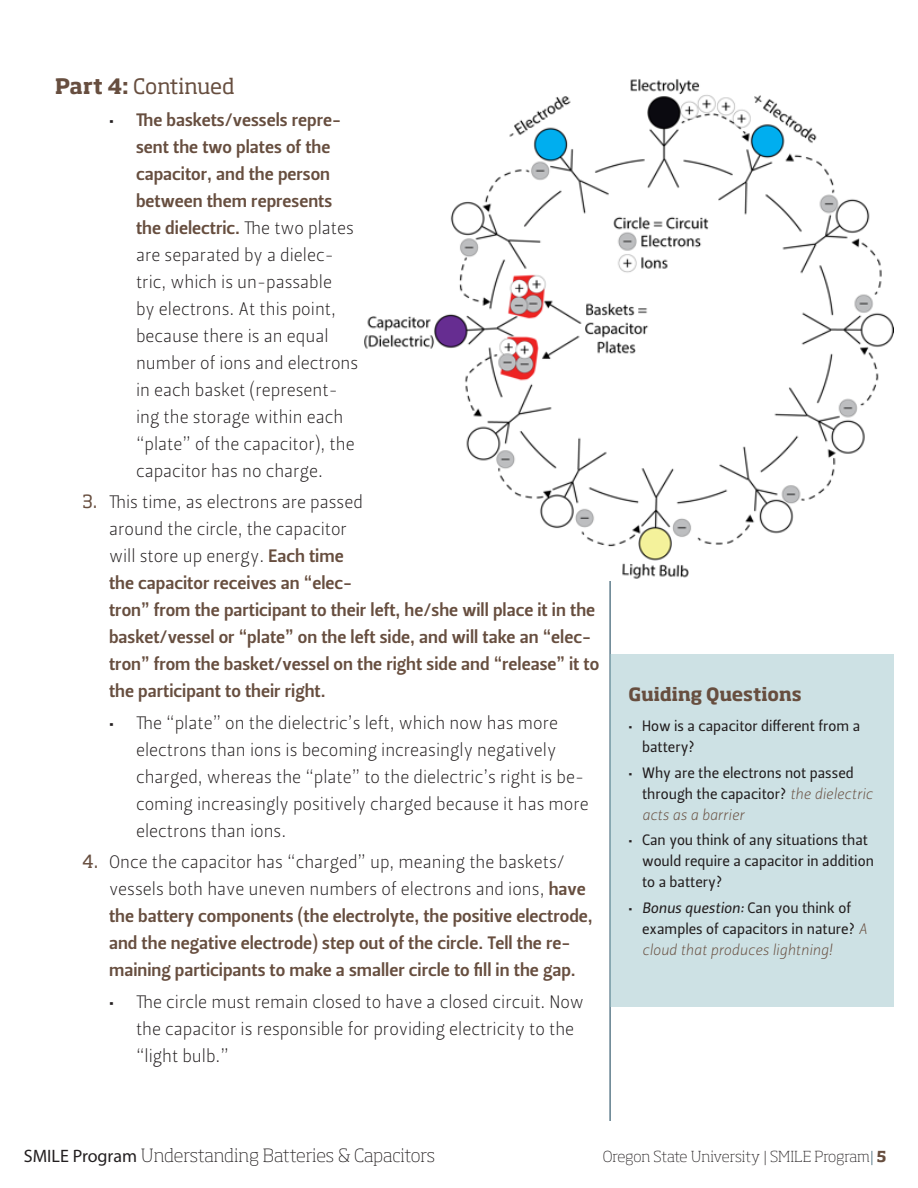
<style>
.page{position:relative;width:918px;height:1188px;background:#fff}
.page>*{position:absolute;margin:0;border:0;box-sizing:border-box;transform-origin:0 0}
.Body_Head_1{font:21px "Soho Std";letter-spacing:-.01em;color:#674e3f}
.Bulleted_List_Nested{font:18px/27px "Leitura Sans Grot 1";color:#231f20}
.Bulleted_List_Nested-2{font:18px/27px "Leitura Sans Grot 3";color:#674e3f}
.t1{font:200 18px "Soho Std";letter-spacing:-.01em;color:#231f20}
.SideBar_Head_1_-_Gui{font:700 18px "Soho Std";letter-spacing:-.005em;color:#674e3f}
.SideBar_Bulleted_Lis{font:15px/21px "Leitura Sans Grot 2";color:#231f20}
.t2{font:200 15px "Soho Std";color:#231f20}
.s1{font-weight:700}
.s2{font-family:"Leitura Sans Grot 3";color:#674e3f}
.s3{font-family:"Soho Std"}
.s4{font-family:"Leitura Sans Grot 1";color:#231f20}
.s5{font-family:"Leitura Sans Italic 1";color:#674e3f}
.s6{font-family:"Leitura Sans Italic 2"}
.s7{font-family:"Myriad Pro";font-weight:400}
.s8{color:#0e3b51}
.s9{font-weight:700;color:#674e3f}
</style>
<div class="page">
<hr style="left:610px;top:78px;width:1px;height:1043px;background:#0e3b51">
<div style="left:610px;top:655px;width:284px;height:352px;background:#cde1e4"></div>
<img style="left:364px;top:78px;width:529px;height:503px">
<p class="Body_Head_1" style="left:55px;top:73px;width:181px"><span class="s1">Part 4:</span> Continued</p>
<p class="Bulleted_List_Nested" style="left:136px;top:106px;width:224px;text-indent:-27px">• <span class="s2">The baskets/vessels repre&shy;sent the two plates of the capacitor, and the person between them represents the dielectric.</span> The two plates are separated by a dielec&shy;tric, which is un-passable<br>by electrons. At this point, because there is an equal number of ions and electrons in each basket (represent&shy;ing the storage within each “plate” of the capacitor), the capacitor has no charge.</p>
<p class="Bulleted_List_Nested-2" style="left:109px;top:489px;width:492px;text-indent:-27px"><span class="s3">3.</span> <span class="s4">This time, as electrons are passed<br>around the circle, the capacitor<br>will store up energy.</span> Each time<br>the capacitor receives an “elec-<br>tron” from the participant to their left, he/she will place it in the basket/vessel or “plate” on the left side, and will take an “elec&shy;tron” from the basket/vessel on the right side and “release” it to the participant to their right.</p>
<p class="Bulleted_List_Nested" style="left:136px;top:709px;width:454px;text-indent:-27px">• The “plate” on the dielectric’s left, which now has more electrons than ions is becoming increasingly negatively charged, whereas the “plate” to the dielectric’s right is be&shy;coming increasingly positively charged because it has more electrons than ions.</p>
<p class="Bulleted_List_Nested-2" style="left:109px;top:849px;width:485px;text-indent:-27px"><span class="s3">4.</span> <span class="s4">Once the capacitor has “charged” up, meaning the baskets/ vessels both have uneven numbers of electrons and ions,</span> have the battery components (the electrolyte, the positive electrode, and the negative electrode) step out of the circle. Tell the re&shy;maining participants to make a smaller circle to fill in the gap.</p>
<p class="Bulleted_List_Nested" style="left:136px;top:988px;width:449px;text-indent:-27px">• The circle must remain closed to have a closed circuit. Now the capacitor is responsible for providing electricity to the “light bulb.”</p>
<p class="SideBar_Head_1_-_Gui" style="left:629px;top:683px;width:175px">Guiding Questions</p>
<p class="SideBar_Bulleted_Lis" style="left:642px;top:716px;width:220px;text-indent:-14px">• How is a capacitor different from a battery?</p>
<p class="SideBar_Bulleted_Lis" style="left:642px;top:762px;width:232px;text-indent:-14px">• Why are the electrons not passed through the capacitor? <span class="s5">the dielectric acts as a barrier</span></p>
<p class="SideBar_Bulleted_Lis" style="left:642px;top:830px;width:233px;text-indent:-14px">• Can you think of any situations that would require a capacitor in addition to a battery?</p>
<p class="SideBar_Bulleted_Lis" style="left:642px;top:897px;width:227px;text-indent:-14px">• <span class="s6">Bonus question:</span> Can you think of examples of capacitors in nature? <span class="s5">A cloud that produces lightning!</span></p>
<p class="t1" style="left:24px;top:1144px;width:413px"><span class="s7">SMILE Program</span> Understanding Batteries &amp; Capacitors</p>
<p class="t2" style="left:603px;top:1147px;width:285px">Oregon State University | SMILE Program<span class="s8">|</span> <span class="s9">5</span></p>
</div>
